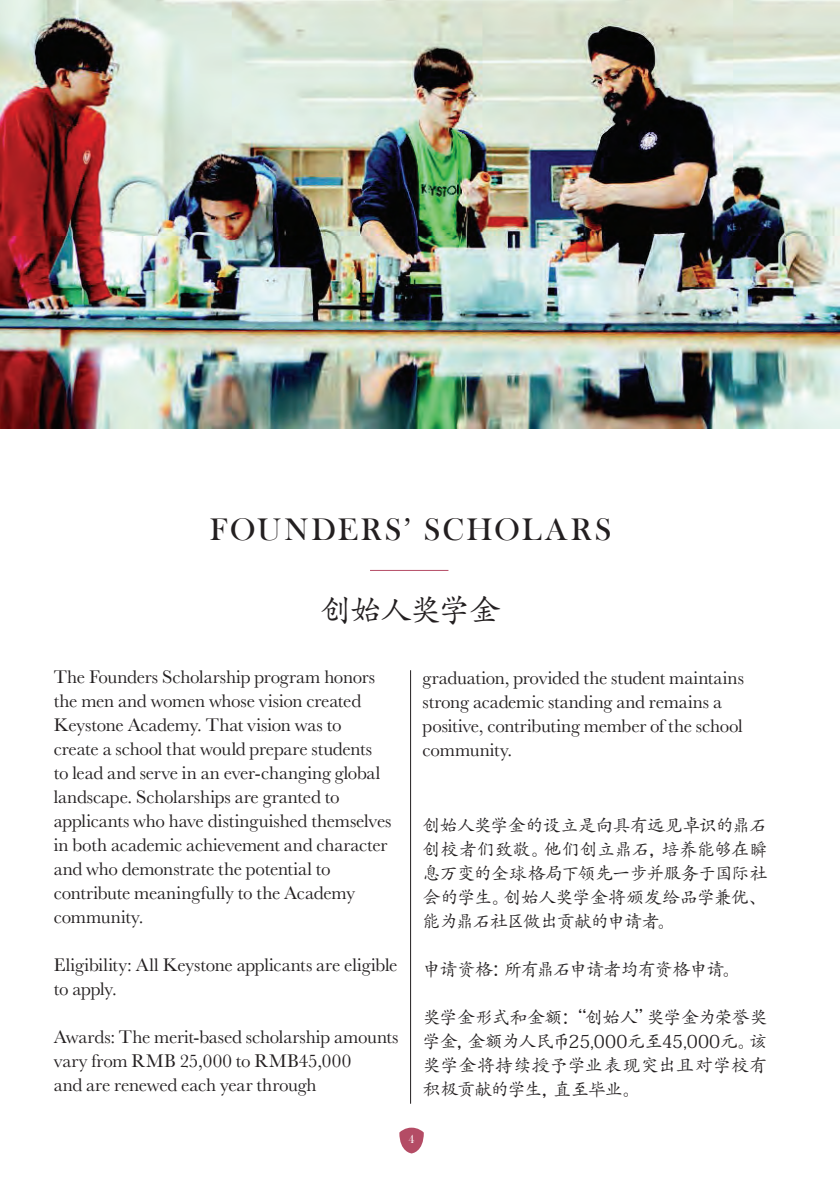
<style>
.page{position:relative;width:840px;height:1192px;background:#fff}
.page>*{position:absolute;margin:0;border:0;box-sizing:border-box;transform-origin:0 0}
.t1{font:32px "Bask Old Face";letter-spacing:.085em;color:#231f20}
.t2{font:32px "Adobe Kaiti Std";letter-spacing:-.065em;color:#231f20}
.t3{font:19px/24px "Baskerville";letter-spacing:-.01em;color:#231f20}
.t4{font:18px/24px "Adobe Kaiti Std";letter-spacing:-.04em;color:#231f20;text-align:justify}
.t5{font:12px "Bask Old Face";color:#fff}
</style>
<div class="page">
<svg style="left:399px;top:1128px;width:24px;height:25px"></svg>
<img style="left:0;top:0;width:839px;height:428px">
<hr style="left:410px;top:670px;width:1px;height:434px;background:#231f20">
<hr style="left:370px;top:570px;width:78px;height:1px;background:#b44c65">
<h1 class="t1" style="left:210px;top:512px;width:402px">FOUNDERS’ SCHOLARS</h1>
<h1 class="t2" style="left:320px;top:591px;width:182px">创始人奖学金</h1>
<p class="t3" style="left:54px;top:665px;width:339px">The Founders Scholarship program honors the men and women whose vision created Keystone Academy. That vision was to create a school that would prepare students to lead and serve in an ever-changing global landscape. Scholarships are granted to applicants who have distinguished themselves in both academic achievement and character and who demonstrate the potential to contribute meaningfully to the Academy community.</p>
<p class="t3" style="left:54px;top:953px;width:345px">Eligibility: All Keystone applicants are eligible to apply.</p>
<p class="t3" style="left:54px;top:1025px;width:346px">Awards: The merit-based scholarship amounts vary from RMB 25,000 to RMB45,000<br>and are renewed each year through</p>
<p class="t3" style="left:422px;top:667px;width:323px">graduation, provided the student maintains strong academic standing and remains a positive, contributing member of the school community.</p>
<p class="t4" style="left:422px;top:814px;width:346px">创始人奖学金的设立是向具有远见卓识的鼎石创校者们致敬。他们创立鼎石，培养能够在瞬息万变的全球格局下领先一步并服务于国际社会的学生。创始人奖学金将颁发给品学兼优、能为鼎石社区做出贡献的申请者。</p>
<p class="t4" style="left:422px;top:958px;width:320px">申请资格：所有鼎石申请者均有资格申请。</p>
<p class="t4" style="left:422px;top:1006px;width:346px">奖学金形式和金额：“创始人”奖学金为荣誉奖学金，金额为人民币25,000元至45,000元。该奖学金将持续授予学业表现突出且对学校有积极贡献的学生，直至毕业。</p>
<p class="t5" style="left:408px;top:1133px;width:7px">4</p>
</div>
